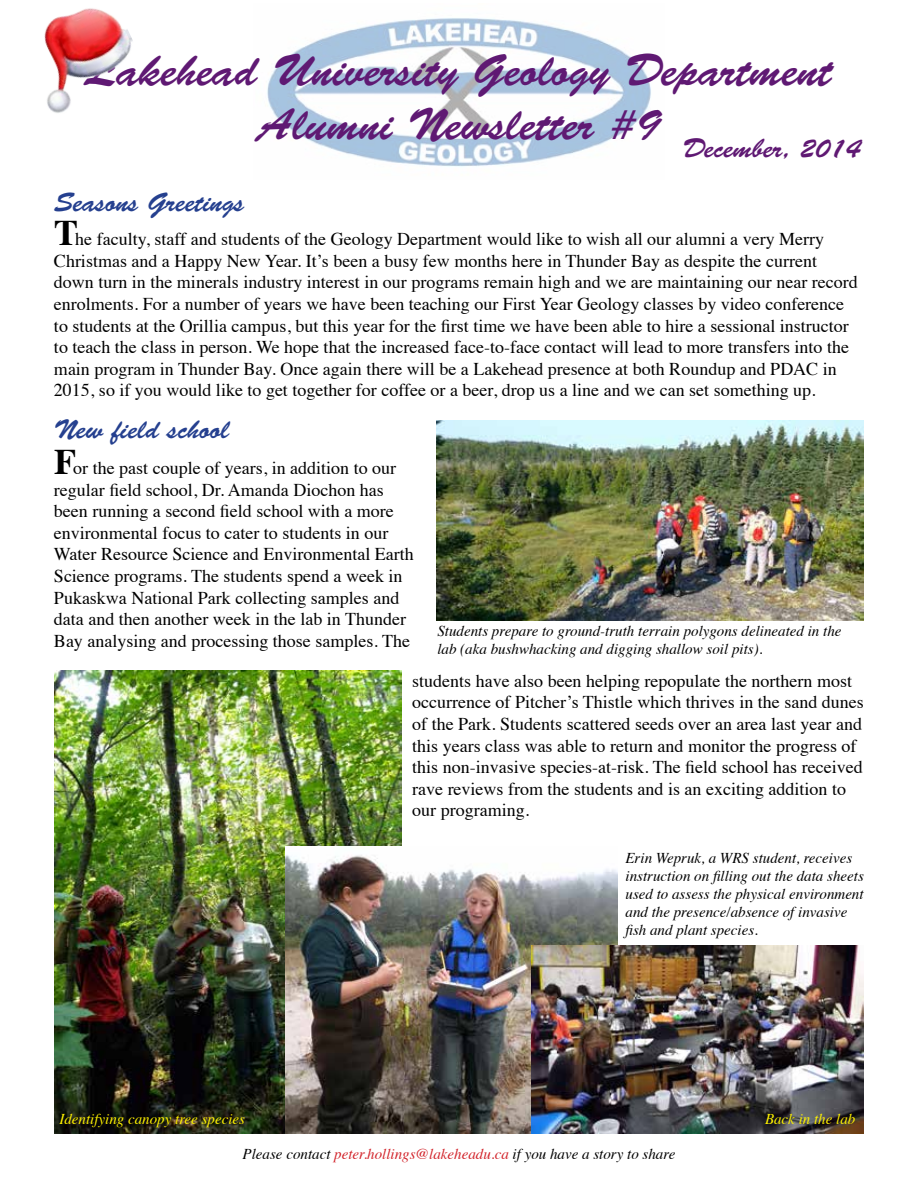
<style>
.page{position:relative;width:918px;height:1188px;background:#fff}
.page>*{position:absolute;margin:0;border:0;box-sizing:border-box;transform-origin:0 0}
.t1{font:45px/54px "Brush Script Std";color:#5f1973;text-align:center}
.t2{font:27px "Brush Script Std";color:#25408f}
.t3{font:27px "Brush Script Std";color:#5f1973}
.t4{font:18px/21.6px "Times";color:#000}
.t5{font:italic 15px/18px "Times";color:#000}
.t6{font:italic 15px "Times";color:#fff200}
.s1{font-weight:700;font-size:36px}
.s2{color:#d2232a}
</style>
<div class="page">
<img style="left:54px;top:671px;width:347px;height:463px">
<img style="left:267px;top:18px;width:384px;height:149px">
<img style="left:44px;top:8px;width:89px;height:105px">
<img style="left:285px;top:846px;width:333px;height:288px">
<img style="left:437px;top:420px;width:427px;height:200px">
<img style="left:532px;top:946px;width:332px;height:188px">
<h1 class="t1" style="left:86px;top:44px;width:747px">Lakehead University Geology Department<br>Alumni Newsletter #9</h1>
<h2 class="t3" style="left:683px;top:133px;width:180px">December, 2014</h2>
<h2 class="t2" style="left:54px;top:187px;width:192px">Seasons Greetings</h2>
<p class="t4" style="left:54px;top:227px;width:805px"><span class="s1">T</span>he faculty, staff and students of the Geology Department would like to wish all our alumni a very Merry Christmas and a Happy New Year. It’s been a busy few months here in Thunder Bay as despite the current down turn in the minerals industry interest in our programs remain high and we are maintaining our near record enrolments. For a number of years we have been teaching our First Year Geology classes by video conference to students at the Orillia campus, but this year for the first time we have been able to hire a sessional instructor to teach the class in person. We hope that the increased face-to-face contact will lead to more transfers into the main program in Thunder Bay. Once again there will be a Lakehead presence at both Roundup and PDAC in 2015, so if you would like to get together for coffee or a beer, drop us a line and we can set something up.</p>
<h2 class="t2" style="left:54px;top:415px;width:177px">New field school</h2>
<p class="t4" style="left:54px;top:456px;width:361px"><span class="s1">F</span>or the past couple of years, in addition to our regular field school, Dr. Amanda Diochon has been running a second field school with a more environmental focus to cater to students in our Water Resource Science and Environmental Earth Science programs. The students spend a week in Pukaskwa National Park collecting samples and data and then another week in the lab in Thunder Bay analysing and processing those samples. The</p>
<p class="t4" style="left:412px;top:668px;width:453px">students have also been helping repopulate the northern most occurrence of Pitcher’s Thistle which thrives in the sand dunes of the Park. Students scattered seeds over an area last year and this years class was able to return and monitor the progress of this non-invasive species-at-risk. The field school has received rave reviews from the students and is an exciting addition to our programing.</p>
<p class="t5" style="left:437px;top:621px;width:406px">Students prepare to ground-truth terrain polygons delineated in the lab (aka bushwhacking and digging shallow soil pits).</p>
<p class="t5" style="left:626px;top:848px;width:240px">Erin Wepruk, a WRS student, receives instruction on filling out the data sheets used to assess the physical environment and the presence/absence of invasive fish and plant species.</p>
<p class="t6" style="left:59px;top:1106px;width:187px">Identifying canopy tree species</p>
<p class="t6" style="left:765px;top:1106px;width:92px">Back in the lab</p>
<p class="t5" style="left:243px;top:1144px;width:434px">Please contact <span class="s2">peter.hollings@lakeheadu.ca</span> if you have a story to share</p>
</div>
